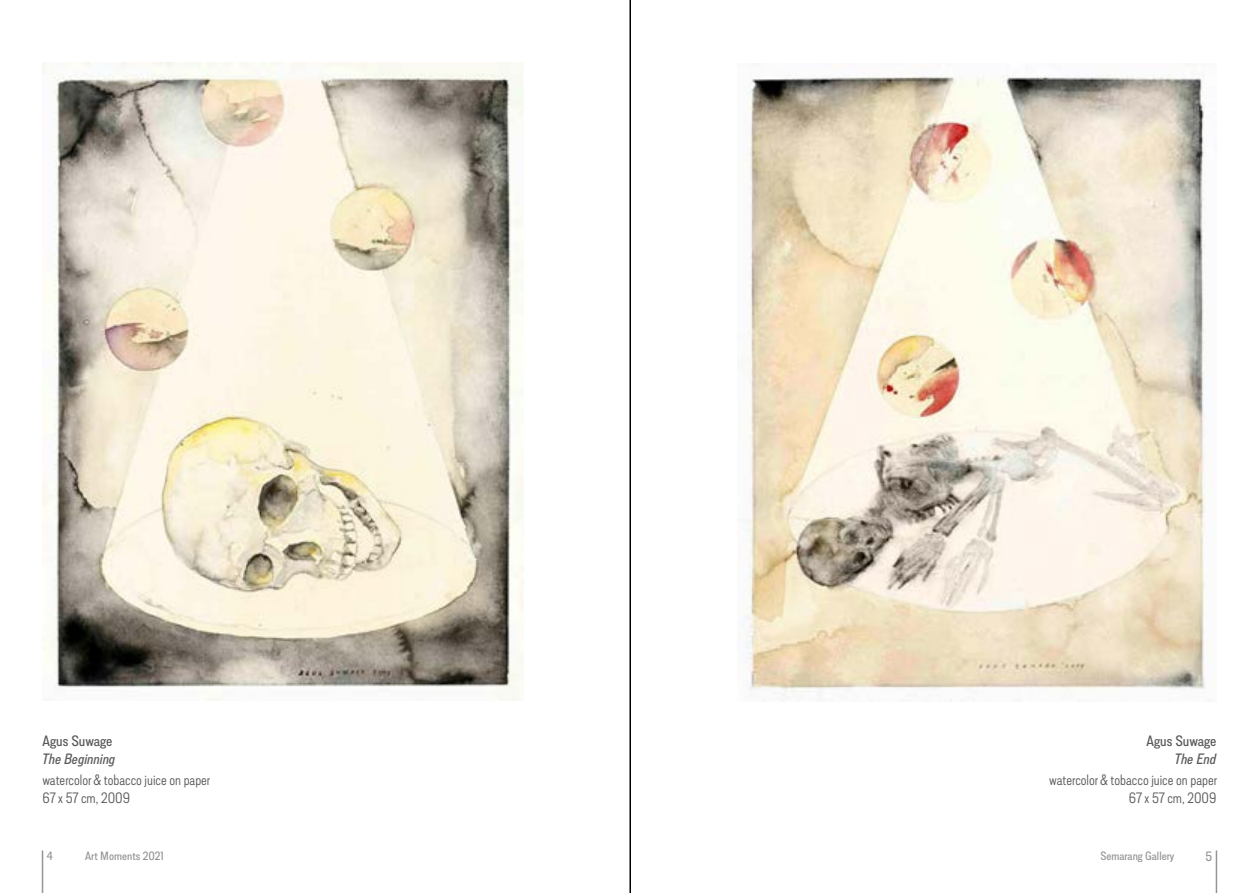
<style>
.page{position:relative;width:1259px;height:893px;background:#fff}
.page>*{position:absolute;margin:0;border:0;box-sizing:border-box;transform-origin:0 0}
.t1{font:300 15px/18px "Lorimer No 2";color:#58595b;text-align:right}
.t2{font:500 15px "Lorimer No 2";color:#58595b}
.t3{font:italic 500 15px "Lorimer No 2";color:#58595b}
.t4{font:500 13.5px "Lorimer No 2";color:#939598}
.t5{font:500 12px "Lorimer No 2";color:#939598}
</style>
<div class="page">
<hr style="left:42px;top:850px;width:1px;height:43px;background:#939598">
<hr style="left:1215px;top:850px;width:2px;height:43px;background:#939598">
<hr style="left:629px;top:0;width:2px;height:893px;background:#000">
<img style="left:43px;top:63px;width:480px;height:638px">
<img style="left:745px;top:64px;width:461px;height:638px">
<p class="t2" style="left:43px;top:732px;width:71px">Agus Suwage</p>
<p class="t3" style="left:43px;top:750px;width:75px">The Beginning</p>
<p class="t1" style="left:43px;top:770px;width:169px;text-align:left">watercolor &amp; tobacco juice on paper<br>67 x 57 cm, 2009</p>
<p class="t2" style="left:1146px;top:732px;width:71px">Agus Suwage</p>
<p class="t3" style="left:1174px;top:750px;width:43px">The End</p>
<p class="t1" style="left:1049px;top:770px;width:169px">watercolor &amp; tobacco juice on paper<br>67 x 57 cm, 2009</p>
<p class="t5" style="left:47px;top:849px;width:7px">4</p>
<p class="t5" style="left:85px;top:849px;width:80px">Art Moments 2021</p>
<p class="t5" style="left:1100px;top:849px;width:75px">Semarang Gallery</p>
<p class="t4" style="left:1205px;top:849px;width:8px">5</p>
</div>
